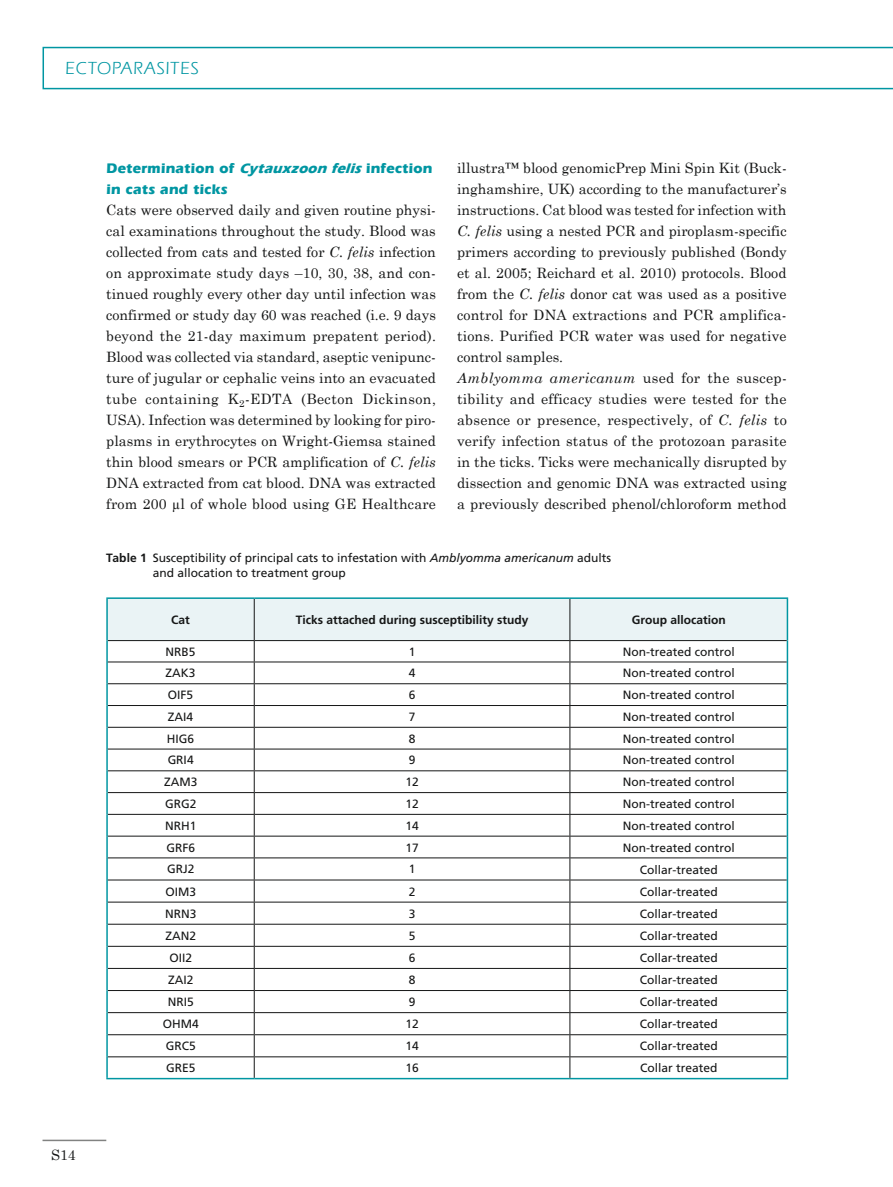
<style>
.page{position:relative;width:893px;height:1187px;background:#fff}
.page>*{position:absolute;margin:0;border:0;box-sizing:border-box;transform-origin:0 0}
.t1{font:18px "ITC Eras Std";letter-spacing:.06em;color:#0096a2}
.t2{font:14.25px/21px "Century Schoolbook";color:#151616}
.t3{font:700 14.25px/21px "Itc Eras";letter-spacing:.01em;color:#0096a2}
.t4{font:12px/15px "Frutiger";color:#151616}
.t5{font:700 12px "Frutiger";color:#151616}
.s1{font-style:italic}
.s2{font-weight:700}
</style>
<div class="page">
<hr style="left:43px;top:1139px;width:63px;height:1px;background:#818281">
<svg style="left:43px;top:47px;width:850px;height:42px"></svg>
<hr style="left:106px;top:597px;width:148px;height:2px;background:#0096a2">
<hr style="left:106px;top:599px;width:2px;height:41px;background:#0096a2">
<hr style="left:254px;top:597px;width:316px;height:2px;background:#0096a2">
<hr style="left:570px;top:597px;width:218px;height:2px;background:#0096a2">
<hr style="left:106px;top:640px;width:2px;height:22px;background:#0096a2">
<hr style="left:106px;top:662px;width:2px;height:21px;background:#0096a2">
<hr style="left:106px;top:683px;width:2px;height:22px;background:#0096a2">
<hr style="left:106px;top:705px;width:2px;height:22px;background:#0096a2">
<hr style="left:106px;top:727px;width:2px;height:22px;background:#0096a2">
<hr style="left:106px;top:749px;width:2px;height:21px;background:#0096a2">
<hr style="left:106px;top:770px;width:2px;height:22px;background:#0096a2">
<hr style="left:106px;top:792px;width:2px;height:22px;background:#0096a2">
<hr style="left:106px;top:814px;width:2px;height:22px;background:#0096a2">
<hr style="left:106px;top:836px;width:2px;height:21px;background:#0096a2">
<hr style="left:106px;top:857px;width:2px;height:22px;background:#0096a2">
<hr style="left:106px;top:879px;width:2px;height:23px;background:#0096a2">
<hr style="left:106px;top:902px;width:2px;height:22px;background:#0096a2">
<hr style="left:106px;top:924px;width:2px;height:22px;background:#0096a2">
<hr style="left:106px;top:946px;width:2px;height:22px;background:#0096a2">
<hr style="left:106px;top:968px;width:2px;height:22px;background:#0096a2">
<hr style="left:106px;top:990px;width:2px;height:22px;background:#0096a2">
<hr style="left:106px;top:1012px;width:2px;height:22px;background:#0096a2">
<hr style="left:106px;top:1034px;width:2px;height:22px;background:#0096a2">
<hr style="left:106px;top:1056px;width:2px;height:21px;background:#0096a2">
<hr style="left:106px;top:1077px;width:148px;height:2px;background:#0096a2">
<hr style="left:254px;top:1077px;width:316px;height:2px;background:#0096a2">
<hr style="left:570px;top:1077px;width:218px;height:2px;background:#0096a2">
<svg style="left:107px;top:598px;width:681px;height:479px"></svg>
<hr style="left:108px;top:640px;width:146px;height:1px;background:#151616">
<hr style="left:254px;top:640px;width:316px;height:1px;background:#151616">
<hr style="left:570px;top:640px;width:217px;height:1px;background:#151616">
<p class="t1" style="left:65px;top:58px;width:68px">ECTOPARAS</p>
<p class="t1" style="left:165px;top:58px;width:14px">ITES</p>
<p class="t3" style="left:106px;top:157px;width:327px">Determination of <span class="s1">Cytauxzoon felis</span>infection in cats and ticks</p>
<p class="t2" style="left:106px;top:199px;width:331px">Cats were observed daily and given routine physi&shy;cal examinations throughout the study. Blood was collected from cats and tested for <span class="s1">C. felis</span> infection on approximate study days –10, 30, 38, and con&shy;tinued roughly every other day until infection was confirmed or study day 60 was reached (i.e. 9 days beyond the 21-day maximum prepatent period).<br>Blood was collected via standard, aseptic venipunc&shy;ture of jugular or cephalic veins into an evacuated tube containing K<sub>2</sub>-EDTA (Becton Dickinson, USA). Infection was determined by looking for piro&shy;plasms in erythrocytes on Wright-Giemsa stained thin blood smears or PCR amplification of <span class="s1">C. felis </span>DNA extracted from cat blood. DNA was extracted from 200 µl of whole blood using GE Healthcare</p>
<p class="t2" style="left:457px;top:157px;width:331px">illustra™ blood genomicPrep Mini Spin Kit (Buck&shy;inghamshire, UK) according to the manufacturer’s instructions. Cat blood was tested for infection with <span class="s1">C. felis</span> using a nested PCR and piroplasm-specific primers according to previously published (Bondy et al. 2005; Reichard et al. 2010) protocols. Blood from the <span class="s1">C. felis</span> donor cat was used as a positive control for DNA extractions and PCR amplifica&shy;tions. Purified PCR water was used for negative control samples.<br><span class="s1">Amblyomma americanum</span> used for the suscep&shy;tibility and efficacy studies were tested for the absence or presence, respectively, of <span class="s1">C. felis</span> to verify infection status of the protozoan parasite in the ticks. Ticks were mechanically disrupted by dissection and genomic DNA was extracted using a previously described phenol/chloroform method</p>
<p class="t2" style="left:51px;top:1144px;width:26px">S14</p>
<p class="t4" style="left:153px;top:550px;width:460px;text-indent:-47px"><span class="s2">Table 1</span> Susceptibility of principal cats to infestation with <span class="s1">Amblyomma americanum</span> adults and allocation to treatment group</p>
<p class="t5" style="left:171px;top:612px;width:20px">Cat</p>
<p class="t5" style="left:296px;top:612px;width:234px">Ticks attached during susceptibility study</p>
<p class="t5" style="left:632px;top:612px;width:96px">Group allocation</p>
<p class="t4" style="left:166px;top:643px;width:32px">NRB5</p>
<p class="t4" style="left:409px;top:643px;width:8px">1</p>
<p class="t4" style="left:623px;top:643px;width:114px">Non-treated control</p>
<p class="t4" style="left:166px;top:665px;width:32px">ZAK3</p>
<p class="t4" style="left:409px;top:665px;width:8px">4</p>
<p class="t4" style="left:623px;top:665px;width:114px">Non-treated control</p>
<p class="t4" style="left:168px;top:687px;width:27px">OIF5</p>
<p class="t4" style="left:409px;top:687px;width:8px">6</p>
<p class="t4" style="left:623px;top:687px;width:114px">Non-treated control</p>
<p class="t4" style="left:168px;top:709px;width:27px">ZAI4</p>
<p class="t4" style="left:409px;top:709px;width:8px">7</p>
<p class="t4" style="left:623px;top:709px;width:114px">Non-treated control</p>
<p class="t4" style="left:167px;top:730px;width:29px">HIG6</p>
<p class="t4" style="left:409px;top:730px;width:8px">8</p>
<p class="t4" style="left:623px;top:730px;width:114px">Non-treated control</p>
<p class="t4" style="left:168px;top:752px;width:28px">GRI4</p>
<p class="t4" style="left:409px;top:752px;width:8px">9</p>
<p class="t4" style="left:623px;top:752px;width:114px">Non-treated control</p>
<p class="t4" style="left:164px;top:774px;width:35px">ZAM3</p>
<p class="t4" style="left:405px;top:774px;width:15px">12</p>
<p class="t4" style="left:623px;top:774px;width:114px">Non-treated control</p>
<p class="t4" style="left:165px;top:796px;width:33px">GRG2</p>
<p class="t4" style="left:405px;top:796px;width:15px">12</p>
<p class="t4" style="left:623px;top:796px;width:114px">Non-treated control</p>
<p class="t4" style="left:165px;top:817px;width:33px">NRH1</p>
<p class="t4" style="left:405px;top:817px;width:15px">14</p>
<p class="t4" style="left:623px;top:817px;width:114px">Non-treated control</p>
<p class="t4" style="left:166px;top:839px;width:30px">GRF6</p>
<p class="t4" style="left:405px;top:839px;width:15px">17</p>
<p class="t4" style="left:623px;top:839px;width:114px">Non-treated control</p>
<p class="t4" style="left:167px;top:861px;width:29px">GRJ2</p>
<p class="t4" style="left:409px;top:861px;width:8px">1</p>
<p class="t4" style="left:640px;top:861px;width:80px">Collar-treated</p>
<p class="t4" style="left:165px;top:883px;width:32px">OIM3</p>
<p class="t4" style="left:409px;top:883px;width:8px">2</p>
<p class="t4" style="left:640px;top:883px;width:80px">Collar-treated</p>
<p class="t4" style="left:165px;top:905px;width:33px">NRN3</p>
<p class="t4" style="left:409px;top:905px;width:8px">3</p>
<p class="t4" style="left:640px;top:906px;width:80px">Collar-treated</p>
<p class="t4" style="left:165px;top:927px;width:32px">ZAN2</p>
<p class="t4" style="left:409px;top:927px;width:8px">5</p>
<p class="t4" style="left:640px;top:928px;width:80px">Collar-treated</p>
<p class="t4" style="left:169px;top:950px;width:24px">OII2</p>
<p class="t4" style="left:409px;top:950px;width:8px">6</p>
<p class="t4" style="left:640px;top:950px;width:80px">Collar-treated</p>
<p class="t4" style="left:168px;top:972px;width:27px">ZAI2</p>
<p class="t4" style="left:409px;top:972px;width:8px">8</p>
<p class="t4" style="left:640px;top:972px;width:80px">Collar-treated</p>
<p class="t4" style="left:168px;top:994px;width:28px">NRI5</p>
<p class="t4" style="left:409px;top:994px;width:8px">9</p>
<p class="t4" style="left:640px;top:994px;width:80px">Collar-treated</p>
<p class="t4" style="left:163px;top:1016px;width:37px">OHM4</p>
<p class="t4" style="left:405px;top:1016px;width:15px">12</p>
<p class="t4" style="left:640px;top:1016px;width:80px">Collar-treated</p>
<p class="t4" style="left:166px;top:1038px;width:32px">GRC5</p>
<p class="t4" style="left:405px;top:1038px;width:15px">14</p>
<p class="t4" style="left:640px;top:1038px;width:80px">Collar-treated</p>
<p class="t4" style="left:166px;top:1060px;width:31px">GRE5</p>
<p class="t4" style="left:405px;top:1060px;width:15px">16</p>
<p class="t4" style="left:640px;top:1060px;width:79px">Collar treated</p>
</div>
